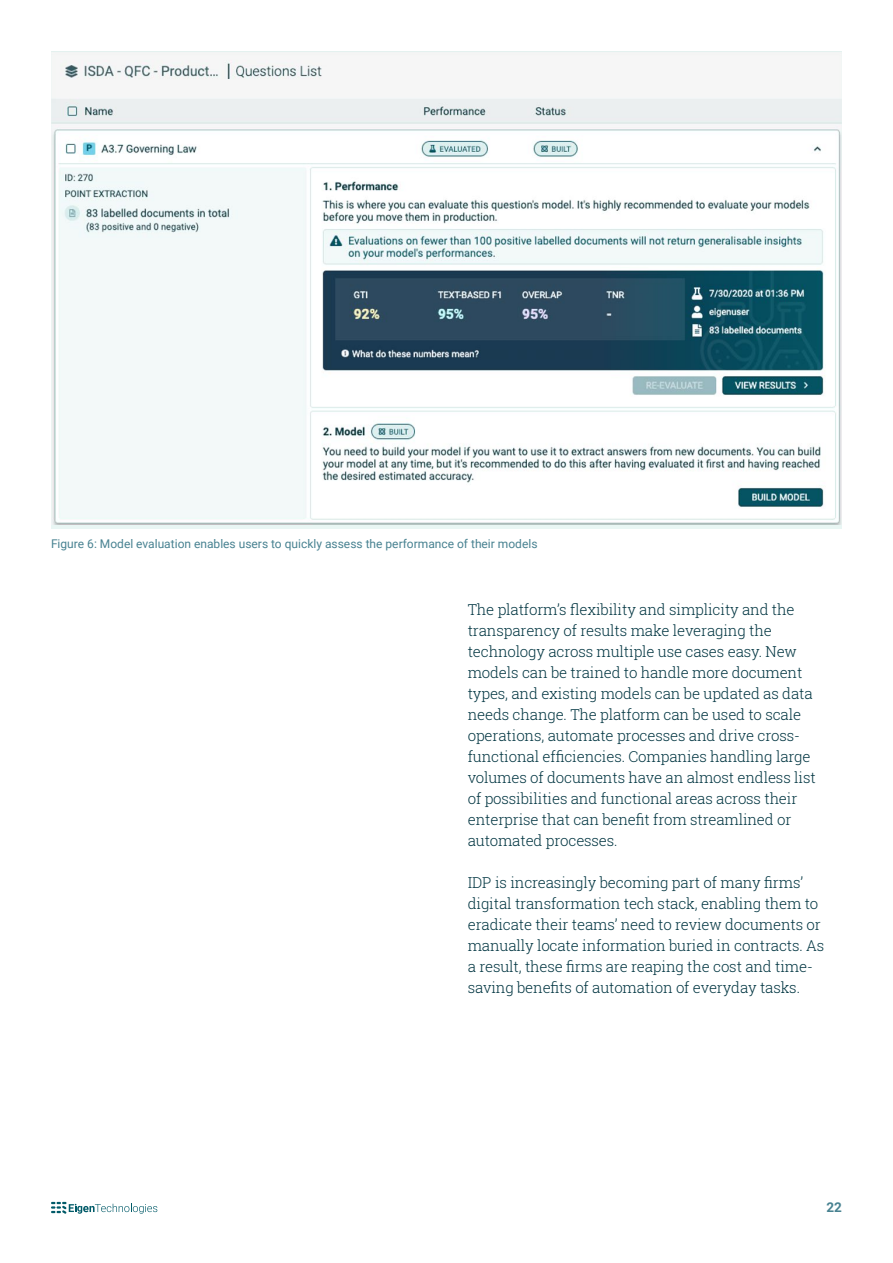
<style>
.page{position:relative;width:893px;height:1263px;background:#fff}
.page>*{position:absolute;margin:0;border:0;box-sizing:border-box;transform-origin:0 0}
.t1{font:300 15px/21px "Roboto Slab";letter-spacing:-.01em;color:#003541}
.t2{font:700 13.5px "Roboto";color:#488291}
.t3{font:12px "Roboto";color:#488291}
</style>
<div class="page">
<svg style="left:51px;top:1202px;width:106px;height:12px"></svg>
<img style="left:51px;top:51px;width:791px;height:474px">
<p class="t3" style="left:51px;top:535px;width:488px">Figure 6: Model evaluation enables users to quickly assess the performance of their models</p>
<p class="t1" style="left:468px;top:598px;width:349px">The platform’s flexibility and simplicity and the transparency of results make leveraging the technology across multiple use cases easy. New models can be trained to handle more document types, and existing models can be updated as data needs change. The platform can be used to scale operations, automate processes and drive cross&shy;functional efficiencies. Companies handling large volumes of documents have an almost endless list of possibilities and functional areas across their enterprise that can benefit from streamlined or automated processes.</p>
<p class="t1" style="left:468px;top:871px;width:358px">IDP is increasingly becoming part of many firms’ digital transformation tech stack, enabling them to eradicate their teams’ need to review documents or manually locate information buried in contracts. As a result, these firms are reaping the cost and time&shy;saving benefits of automation of everyday tasks.</p>
<p class="t2" style="left:826px;top:1198px;width:17px">22</p>
</div>
